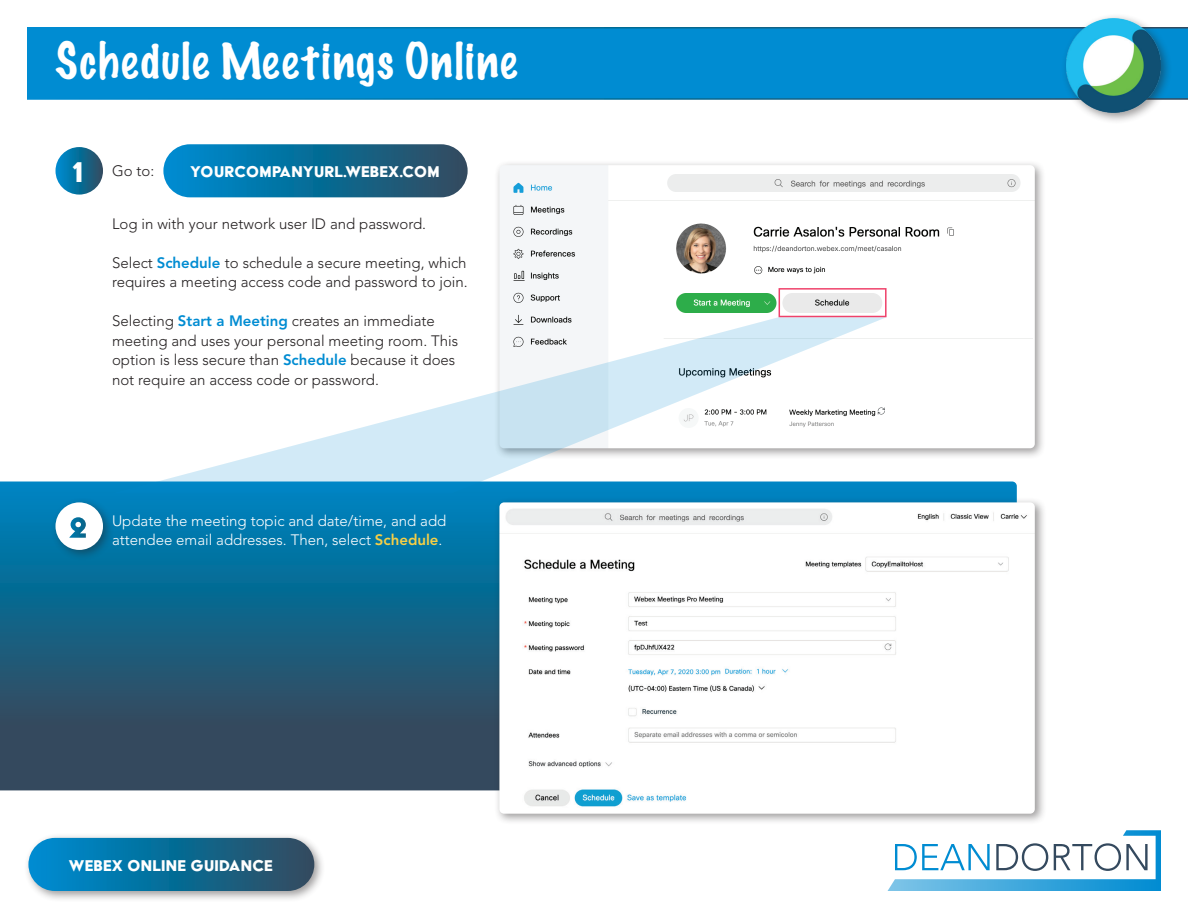
<style>
.page{position:relative;width:1188px;height:918px;background:#fff}
.page>*{position:absolute;margin:0;border:0;box-sizing:border-box;transform-origin:0 0}
.t1{font:100 45px "Marker Felt";letter-spacing:.04em;color:#fff}
.t2{font:18px "Acier BAT Text Solid";letter-spacing:.01em;color:#fff}
.t3{font:300 15px/19.5px "Avenir LT Std";color:#231f20}
.t4{font:300 15px/19.5px "Avenir LT Std";color:#fff;text-align:right}
.s1{font-family:"Acier BAT Text Solid";font-weight:400;font-size:33px;color:#fff}
.s2{font-weight:800;color:#008cd2}
.s3{font-weight:800;color:#f6cf46}
</style>
<div class="page">
<svg style="left:888px;top:830px;width:273px;height:61px"></svg>
<svg style="left:0;top:482px;width:1017px;height:308px;background:#196083"></svg>
<div style="left:23px;top:833px;width:303px;height:70px;background:#231f20;opacity:.45"></div>
<svg style="left:28px;top:838px;width:286px;height:53px;background:#0e6c97"></svg>
<div style="left:27px;top:27px;width:1161px;height:73px;background:#008cd2"></div>
<div style="left:1061px;top:13px;width:112px;height:111px;background:#231f20;opacity:.45"></div>
<img style="left:1066px;top:18px;width:95px;height:95px">
<svg style="left:163px;top:144px;width:305px;height:53px;background:#106d98"></svg>
<div style="left:494px;top:160px;width:552px;height:300px;background:#231f20;opacity:.45"></div>
<img style="left:499px;top:165px;width:536px;height:283px">
<svg style="left:56px;top:147px;width:47px;height:48px;background:#116f99"></svg>
<div style="left:494px;top:497px;width:552px;height:328px;background:#231f20;opacity:.45"></div>
<img style="left:499px;top:502px;width:536px;height:312px">
<div style="left:51px;top:497px;width:64px;height:64px;background:#231f20;opacity:.45"></div>
<div style="left:56px;top:502px;width:47px;height:48px;background:#fff;border-radius:50%"></div>
<svg style="left:112px;top:317px;width:775px;height:177px"></svg>
<div style="left:779px;top:288px;width:108px;height:29px;border:2px solid #ef426b"></div>
<h1 class="t1" style="left:56px;top:25px;width:463px">Schedule Meetings Online</h1>
<p class="t3" style="left:73px;top:162px;width:83px"><span class="s1">1</span> Go to:</p>
<p class="t2" style="left:190px;top:162px;width:251px">YOURCOMPANYURL.WEBEX.COM</p>
<p class="t3" style="left:112px;top:214px;width:316px">Log in with your network user ID and password.</p>
<p class="t3" style="left:112px;top:253px;width:357px">Select <span class="s2">Schedule</span> to schedule a secure meeting, which requires a meeting access code and password to join.</p>
<p class="t3" style="left:112px;top:312px;width:348px">Selecting <span class="s2">Start a Meeting</span> creates an immediate meeting and uses your personal meeting room. This option is less secure than <span class="s2">Schedule</span> because it does not require an access code or password.</p>
<p class="t4" style="left:69px;top:511px;width:379px">Update the meeting topic and date/time, and add<br><sup>2</sup> attendee email addresses. Then, select <span class="s3">Schedule</span>.</p>
<p class="t2" style="left:69px;top:856px;width:205px">WEBEX ONLINE GUIDANCE</p>
</div>
